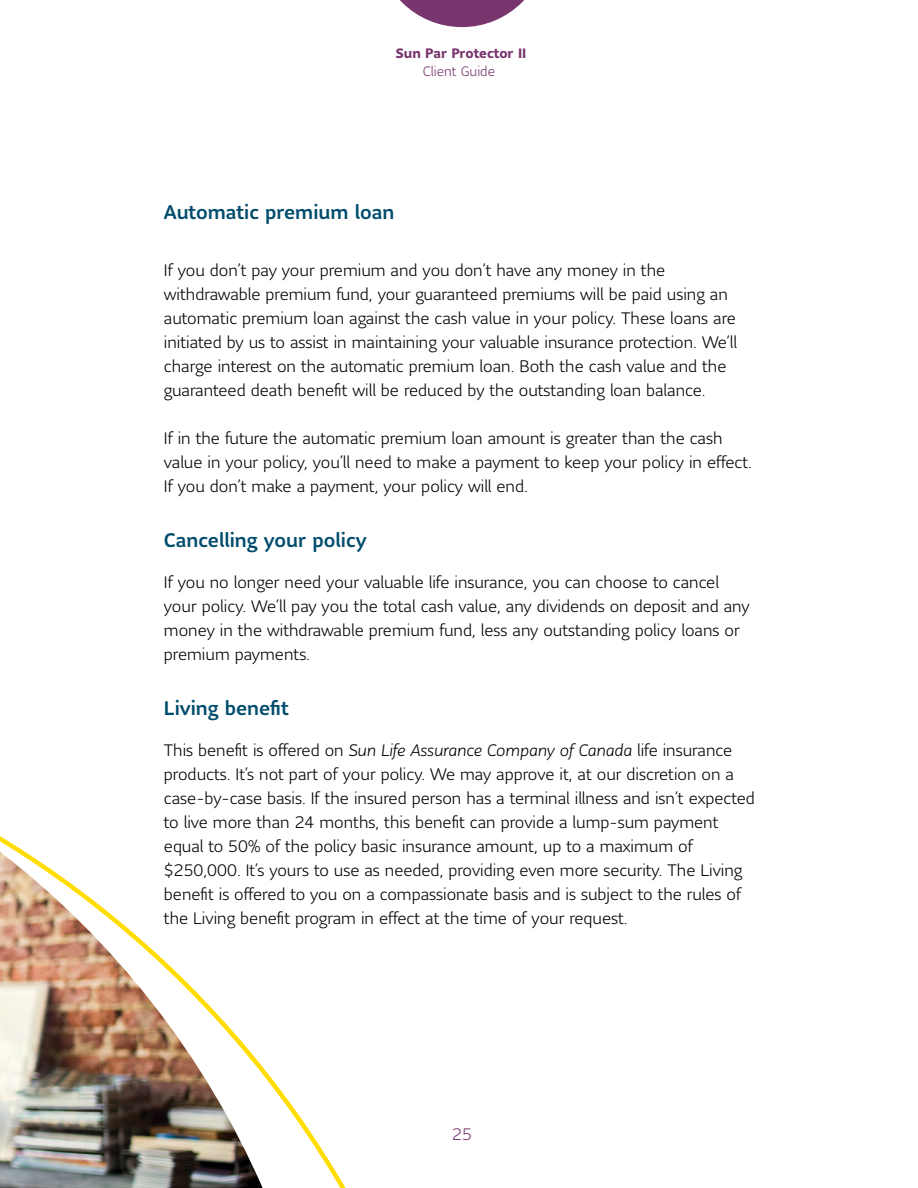
<style>
.page{position:relative;width:918px;height:1188px;background:#fff}
.page>*{position:absolute;margin:0;border:0;box-sizing:border-box;transform-origin:0 0}
.t1{font:500 19.5px "Sun Life Sans";color:#004c6c}
.t2{font:300 16.5px/24px "Sun Life Sans";color:#000}
.t3{font:300 16.5px "Sun Life Sans";color:#79356d}
.t4{font:700 13.5px "Sun Life Sans";color:#79356d}
.t5{font:300 13.5px "Sun Life Sans";color:#79356d}
.s1{font-style:italic}
</style>
<div class="page">
<img style="left:0;top:836px;width:346px;height:352px">
<svg style="left:400px;top:0;width:124px;height:27px"></svg>
<p class="t4" style="left:396px;top:44px;width:132px">Sun Par Protector II</p>
<p class="t5" style="left:423px;top:62px;width:74px">Client Guide</p>
<p class="t1" style="left:164px;top:199px;width:232px">Automatic premium loan</p>
<p class="t2" style="left:164px;top:258px;width:575px">If you don’t pay your premium and you don’t have any money in the withdrawable premium fund, your guaranteed premiums will be paid using an automatic premium loan against the cash value in your policy. These loans are initiated by us to assist in maintaining your valuable insurance protection. We’ll charge interest on the automatic premium loan. Both the cash value and the guaranteed death benefit will be reduced by the outstanding loan balance.</p>
<p class="t2" style="left:164px;top:426px;width:590px">If in the future the automatic premium loan amount is greater than the cash value in your policy, you’ll need to make a payment to keep your policy in effect.<br>If you don’t make a payment, your policy will end.</p>
<p class="t1" style="left:164px;top:527px;width:204px">Cancelling your policy</p>
<p class="t2" style="left:164px;top:570px;width:587px">If you no longer need your valuable life insurance, you can choose to cancel your policy. We’ll pay you the total cash value, any dividends on deposit and any money in the withdrawable premium fund, less any outstanding policy loans or premium payments.</p>
<p class="t1" style="left:164px;top:695px;width:126px">Living benefit</p>
<p class="t2" style="left:164px;top:738px;width:593px">This benefit is offered on <span class="s1">Sun Life Assurance Company of Canada</span> life insurance products. It’s not part of your policy. We may approve it, at our discretion on a case-by-case basis. If the insured person has a terminal illness and isn’t expected to live more than 24 months, this benefit can provide a lump-sum payment equal to 50% of the policy basic insurance amount, up to a maximum of $250,000. It’s yours to use as needed, providing even more security. The Living benefit is offered to you on a compassionate basis and is subject to the rules of the Living benefit program in effect at the time of your request.</p>
<p class="t3" style="left:452px;top:1123px;width:21px">25</p>
</div>
